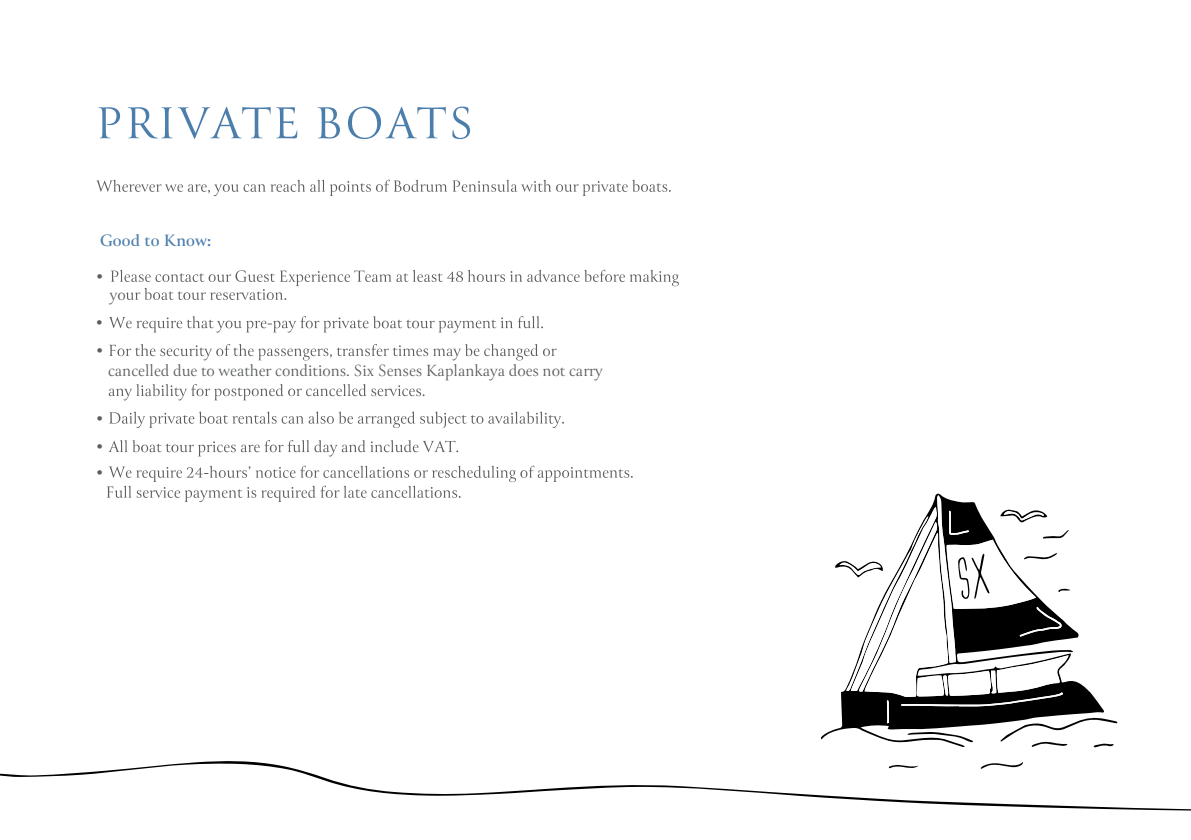
<style>
.page{position:relative;width:1191px;height:840px;background:#fff}
.page>*{position:absolute;margin:0;border:0;box-sizing:border-box;transform-origin:0 0}
.t1{font:50px "Canto";letter-spacing:.05em;color:#4c7eac}
.t2{font:18px/27.8px "Canto";color:#5c5e5e}
.t3{font:700 18px "Canto";letter-spacing:.01em;color:#4c7eac}
</style>
<div class="page">
<svg style="left:835px;top:495px;width:282px;height:252px"></svg>
<svg style="left:0;top:761px;width:1191px;height:50px"></svg>
<svg style="left:96px;top:179px;width:574px;height:17px"></svg>
<svg style="left:111px;top:269px;width:568px;height:31px"></svg>
<svg style="left:109px;top:316px;width:434px;height:16px"></svg>
<svg style="left:109px;top:344px;width:447px;height:16px"></svg>
<svg style="left:109px;top:384px;width:315px;height:16px"></svg>
<svg style="left:108px;top:440px;width:350px;height:16px"></svg>
<svg style="left:109px;top:411px;width:455px;height:17px"></svg>
<svg style="left:107px;top:465px;width:526px;height:37px"></svg>
<h1 class="t1" style="left:96px;top:92px;width:379px">PRIVATE BOATS</h1>
<p class="t3" style="left:100px;top:229px;width:112px">Good to Know:</p>
<p class="t2" style="left:96px;top:263px;width:9px">•</p>
<p class="t2" style="left:110px;top:281px;width:17px">yo</p>
<p class="t2" style="left:96px;top:310px;width:9px">• •</p>
<p class="t2" style="left:108px;top:358px;width:496px">cancelled due to weather conditions. Six Senses Kaplankaya does not carry</p>
<p class="t2" style="left:96px;top:405px;width:9px">•</p>
<p class="t2" style="left:96px;top:434px;width:9px">•</p>
<p class="t2" style="left:96px;top:459px;width:9px">•</p>
</div>
